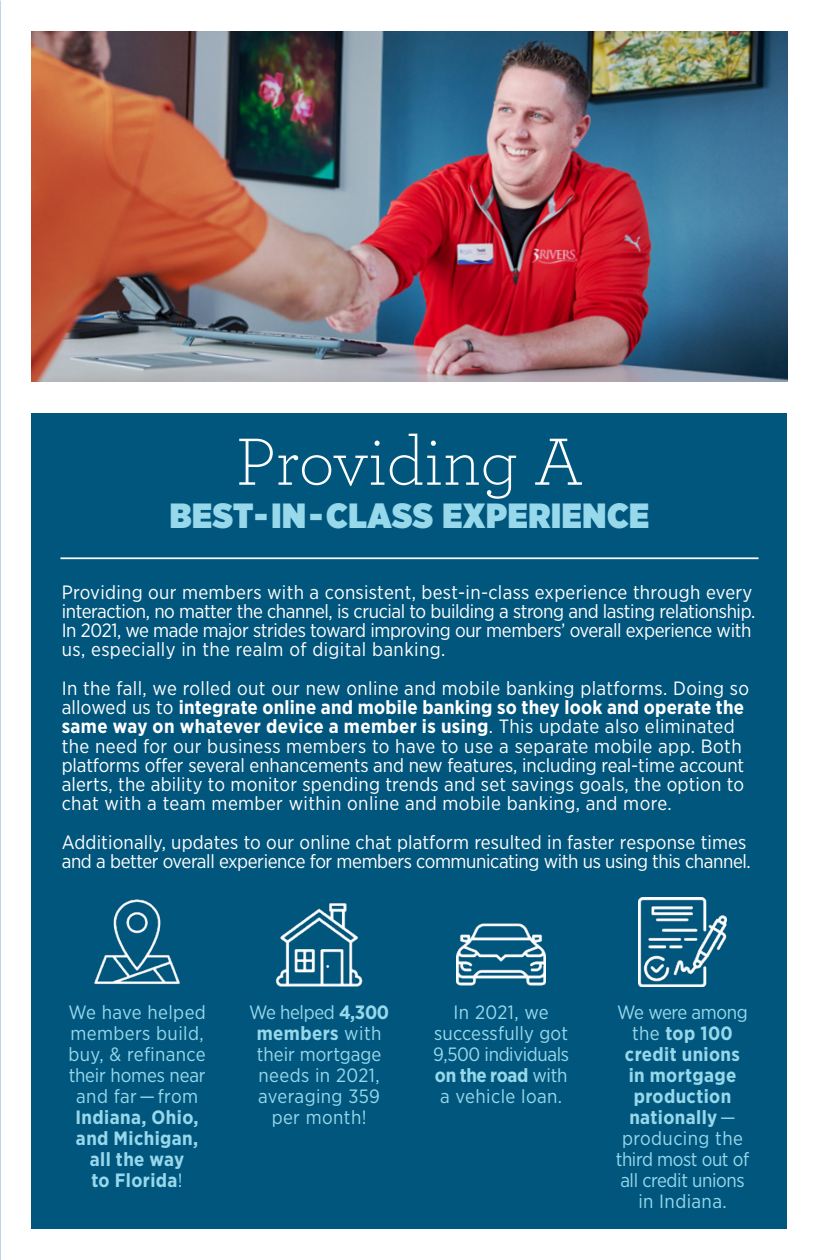
<style>
.page{position:relative;width:819px;height:1260px;background:#fff}
.page>*{position:absolute;margin:0;border:0;box-sizing:border-box;transform-origin:0 0}
.t1{font:300 70px "Archer";color:#fff}
.t2{font:900 35px "Gotham Narrow";letter-spacing:.02em;color:#97d8eb}
.t3{font:19.25px/19.2px "Gotham Narrow";letter-spacing:.005em;color:#fff}
.t4{font:19.25px/19.2px "Gotham Narrow";letter-spacing:-.02em;color:#fff}
.t5{font:19.25px/21px "Gotham Narrow";letter-spacing:.01em;color:#97d8eb;text-align:center}
.t6{font:19.25px/19.2px "Gotham Narrow";letter-spacing:-.015em;color:#fff}
.t7{font:19.25px/21px "Gotham Narrow";letter-spacing:-.02em;color:#97d8eb;text-align:center}
.t8{font:700 19.25px/21px "Gotham Narrow";letter-spacing:.02em;color:#97d8eb;text-align:center}
.s1{font-weight:700}
.s2{font-weight:400}
</style>
<div class="page">
<div style="left:32px;top:413px;width:756px;height:815px;background:#00567d"></div>
<hr style="left:60px;top:557px;width:699px;height:2px;background:#fff">
<img style="left:32px;top:32px;width:756px;height:350px">
<img style="left:457px;top:923px;width:88px;height:63px">
<img style="left:275px;top:902px;width:88px;height:84px">
<img style="left:94px;top:899px;width:86px;height:86px">
<img style="left:638px;top:898px;width:89px;height:88px">
<h1 class="t1" style="left:236px;top:416px;width:349px">Providing A</h1>
<h2 class="t2" style="left:170px;top:492px;width:481px">BEST-IN-CLASS EXPERIENCE</h2>
<p class="t4" style="left:62px;top:582px;width:695px">Providing our members with a consistent, best-in-class experience through every interaction, no matter the channel, is crucial to building a strong and lasting relationship.<br>In 2021, we made major strides toward improving our members’ overall experience with us, especially in the realm of digital banking.</p>
<p class="t3" style="left:62px;top:678px;width:689px">In the fall, we rolled out our new online and mobile banking platforms. Doing so allowed us to <span class="s1">integrate online and mobile banking so they look and operate the same way on whatever device a member is using</span>. This update also eliminated the need for our business members to have to use a separate mobile app. Both platforms offer several enhancements and new features, including real-time account alerts, the ability to monitor spending trends and set savings goals, the option to chat with a team member within online and mobile banking, and more.</p>
<p class="t6" style="left:62px;top:832px;width:691px">Additionally, updates to our online chat platform resulted in faster response times and a better overall experience for members communicating with us using this channel.</p>
<p class="t5" style="left:68px;top:1001px;width:139px">We have helped members build, buy, &amp; refinance their homes near and far — from</p>
<p class="t8" style="left:76px;top:1106px;width:125px">Indiana, Ohio, and Michigan, all the way<br>to Florida<span class="s2">!</span></p>
<p class="t5" style="left:249px;top:1001px;width:141px">We helped <span class="s1">4,300 members</span> with their mortgage needs in 2021, averaging 359 per month!</p>
<p class="t5" style="left:433px;top:1001px;width:137px">In 2021, we successfully got<br>9,500 individuals <span class="s1">on the road</span> with a vehicle loan.</p>
<p class="t7" style="left:616px;top:1001px;width:135px">We were among the <span class="s1">top 100 credit unions in mortgage production nationally</span> — producing the third most out of all credit unions in Indiana.</p>
</div>
